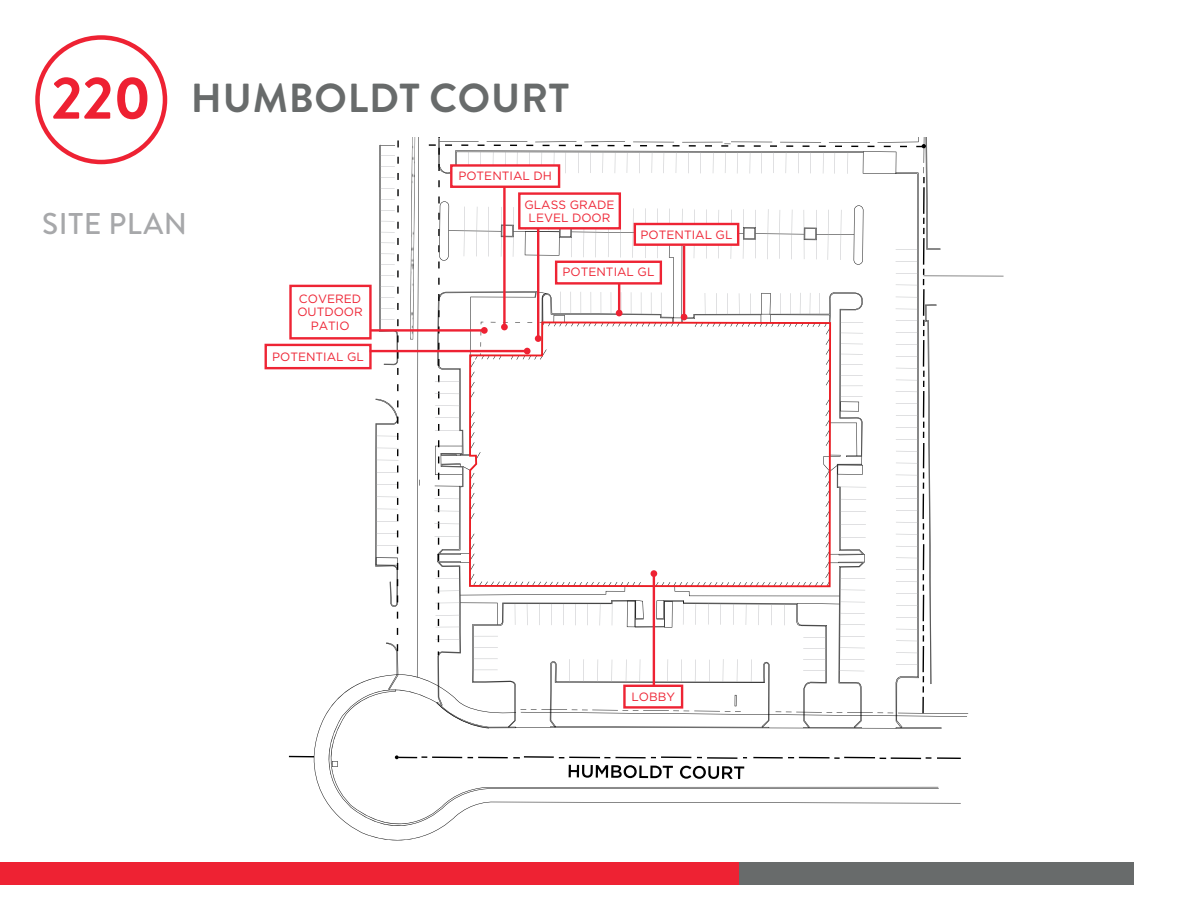
<style>
.page{position:relative;width:1188px;height:918px;background:#fff}
.page>*{position:absolute;margin:0;border:0;box-sizing:border-box;transform-origin:0 0}
.t1{font:700 40.5px "Brandon Grotesque";letter-spacing:.02em;color:#686b6b}
.t2{font:500 30px "Brandon Grotesque";letter-spacing:.02em;color:#a7a8aa}
.t3{font:12px/13.5px "Gotham";color:#ee2434;text-align:center}
.s1{font-size:60px;color:#ee2032}
</style>
<div class="page">
<div style="left:0;top:862px;width:739px;height:23px;background:#e23"></div>
<div style="left:739px;top:862px;width:395px;height:23px;background:#686b6b"></div>
<div style="left:35px;top:35px;width:132px;height:129px;border:4px solid #e23;border-radius:50%"></div>
<hr style="left:923px;top:276px;width:81px;height:1px;background:#000">
<svg style="left:327px;top:690px;width:611px;height:137px"></svg>
<svg style="left:289px;top:756px;width:25px;height:1px"></svg>
<hr style="left:937px;top:757px;width:24px;height:2px;background:#000">
<hr style="left:891px;top:757px;width:30px;height:2px;background:#000">
<hr style="left:844px;top:757px;width:31px;height:1px;background:#000">
<svg style="left:834px;top:757px;width:6px;height:2px"></svg>
<hr style="left:799px;top:757px;width:31px;height:2px;background:#000">
<hr style="left:753px;top:757px;width:30px;height:2px;background:#000">
<hr style="left:707px;top:757px;width:30px;height:2px;background:#000">
<hr style="left:661px;top:756px;width:30px;height:2px;background:#000">
<hr style="left:616px;top:757px;width:30px;height:1px;background:#000">
<hr style="left:569px;top:757px;width:31px;height:1px;background:#000">
<hr style="left:524px;top:756px;width:30px;height:2px;background:#000">
<svg style="left:513px;top:757px;width:7px;height:2px"></svg>
<hr style="left:478px;top:757px;width:30px;height:1px;background:#000">
<hr style="left:432px;top:757px;width:30px;height:1px;background:#000">
<svg style="left:395px;top:755px;width:32px;height:4px"></svg>
<svg style="left:569px;top:765px;width:104px;height:13px"></svg>
<svg style="left:680px;top:766px;width:64px;height:13px"></svg>
<svg style="left:332px;top:761px;width:6px;height:6px"></svg>
<svg style="left:379px;top:140px;width:20px;height:235px"></svg>
<svg style="left:386px;top:643px;width:12px;height:47px"></svg>
<svg style="left:410px;top:137px;width:10px;height:540px"></svg>
<img style="left:410px;top:137px;width:5px;height:202px">
<svg style="left:375px;top:399px;width:24px;height:220px"></svg>
<div style="left:265px;top:344px;width:107px;height:25px;background:#fff;border:2px solid #ee2434"></div>
<hr style="left:362px;top:329px;width:122px;height:3px;background:#e23">
<hr style="left:370px;top:350px;width:157px;height:2px;background:#e23">
<div style="left:289px;top:285px;width:83px;height:55px;background:#fff;border:2px solid #ee2434"></div>
<svg style="left:429px;top:137px;width:539px;height:592px"></svg>
<h1 class="t1" style="left:51px;top:70px;width:519px"><span class="s1">220</span> HUMBOLDT COURT</h1>
<h2 class="t2" style="left:42px;top:203px;width:146px">SITE PLAN</h2>
<p class="t3" style="left:297px;top:291px;width:67px">COVERED<br>OUTDOOR<br>PATIO</p>
<p class="t3" style="left:272px;top:350px;width:93px">POTENTIAL GL</p>
<p class="t3" style="left:458px;top:169px;width:95px">POTENTIAL DH</p>
<p class="t3" style="left:524px;top:197px;width:92px">GLASS GRADE<br>LEVEL DOOR</p>
<p class="t3" style="left:641px;top:227px;width:93px">POTENTIAL GL</p>
<p class="t3" style="left:563px;top:265px;width:93px">POTENTIAL GL</p>
<p class="t3" style="left:632px;top:690px;width:45px">LOBBY</p>
</div>
